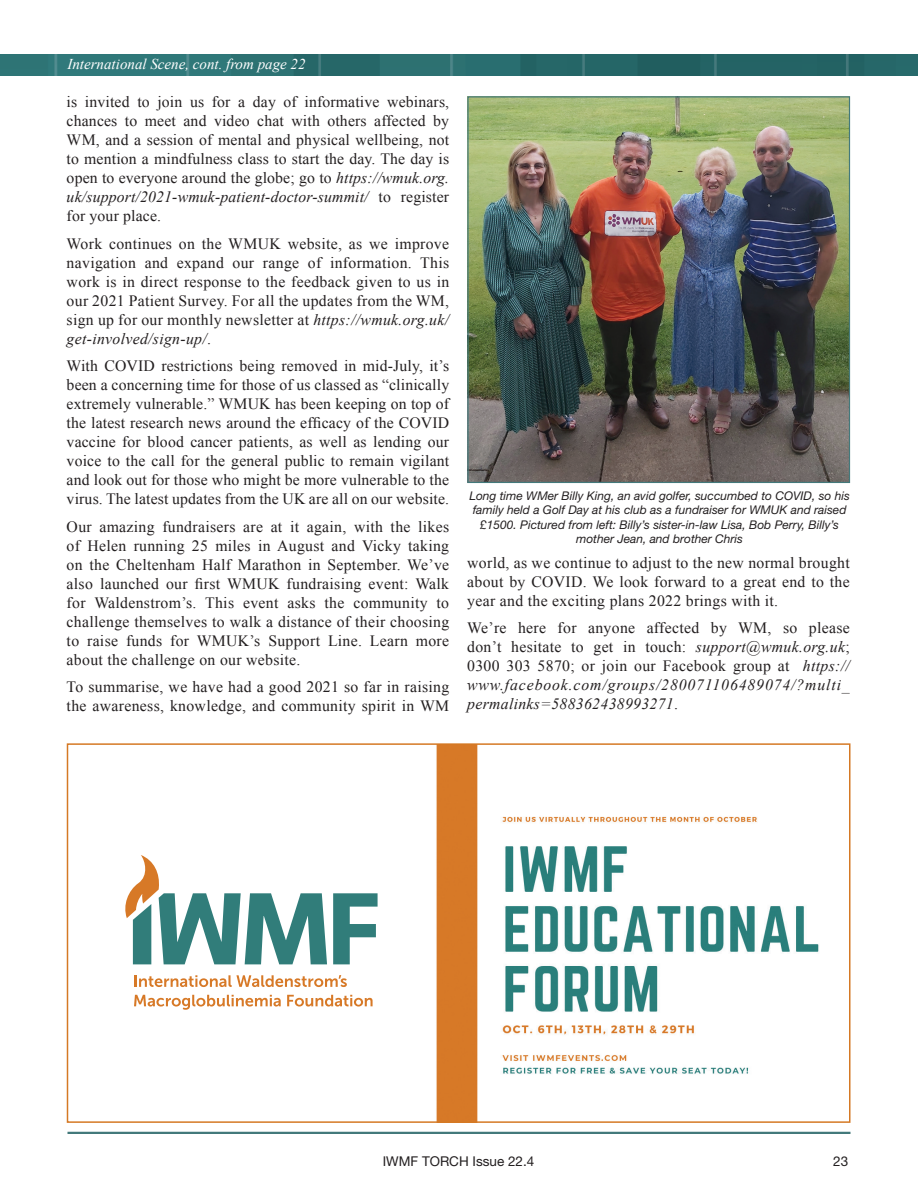
<style>
.page{position:relative;width:918px;height:1188px;background:#fff}
.page>*{position:absolute;margin:0;border:0;box-sizing:border-box;transform-origin:0 0}
.t1{font:15.75px/19px "Times New Roman";letter-spacing:.02em;color:#231f20;text-align:justify}
.iwmf_body_text{font:italic 15px "Times New Roman";color:#fff}
.t2{font:13.5px "Helvetica Neue LT Std";color:#231f20}
.t3{font:italic 12px/14.4px "Helvetica Neue LT Std";color:#231f20;text-align:center}
.s1{font-style:italic}
</style>
<div class="page">
<hr style="left:68px;top:1132px;width:782px;height:2px;background:#43797b">
<img style="left:1px;top:54px;width:917px;height:21px">
<svg style="left:0;top:54px;width:1px;height:21px"></svg>
<img style="left:469px;top:98px;width:379px;height:383px">
<div style="left:467px;top:96px;width:383px;height:387px;border:1px solid #43797b"></div>
<img style="left:436px;top:746px;width:383px;height:374px">
<div style="left:67px;top:743px;width:783px;height:380px;border:2px solid #d57924"></div>
<svg style="left:134px;top:975px;width:213px;height:12px"></svg>
<svg style="left:134px;top:995px;width:147px;height:15px"></svg>
<svg style="left:287px;top:995px;width:86px;height:12px"></svg>
<svg style="left:333px;top:893px;width:45px;height:71px"></svg>
<svg style="left:125px;top:855px;width:202px;height:109px"></svg>
<p class="iwmf_body_text" style="left:68px;top:54px;width:240px">International Scene, cont. from page 22</p>
<p class="t1" style="left:67px;top:92px;width:384px">is invited to join us for a day of informative webinars, chances to meet and video chat with others affected by WM, and a session of mental and physical wellbeing, not to mention a mindfulness class to start the day. The day is open to everyone around the globe; go to <span class="s1">https://wmuk.org. uk/support/2021-wmuk-patient-doctor-summit/</span> to register for your place.</p>
<p class="t1" style="left:67px;top:234px;width:384px">Work continues on the WMUK website, as we improve navigation and expand our range of information. This work is in direct response to the feedback given to us in our 2021 Patient Survey. For all the updates from the WM, sign up for our monthly newsletter at <span class="s1">https://wmuk.org.uk/ get-involved/sign-up/</span>.</p>
<p class="t1" style="left:67px;top:356px;width:384px">With COVID restrictions being removed in mid-July, it’s been a concerning time for those of us classed as “clinically extremely vulnerable.” WMUK has been keeping on top of the latest research news around the efficacy of the COVID vaccine for blood cancer patients, as well as lending our voice to the call for the general public to remain vigilant and look out for those who might be more vulnerable to the virus. The latest updates from the UK are all on our website.</p>
<p class="t1" style="left:67px;top:517px;width:384px">Our amazing fundraisers are at it again, with the likes of Helen running 25 miles in August and Vicky taking on the Cheltenham Half Marathon in September. We’ve also launched our first WMUK fundraising event: Walk for Waldenstrom’s. This event asks the community to challenge themselves to walk a distance of their choosing to raise funds for WMUK’s Support Line. Learn more about the challenge on our website.</p>
<p class="t1" style="left:67px;top:677px;width:384px">To summarise, we have had a good 2021 so far in raising the awareness, knowledge, and community spirit in WM</p>
<p class="t3" style="left:469px;top:488px;width:382px">Long time WMer Billy King, an avid golfer, succumbed to COVID, so his family held a Golf Day at his club as a fundraiser for WMUK and raised £1500. Pictured from left: Billy’s sister-in-law Lisa, Bob Perry, Billy’s mother Jean, and brother Chris</p>
<p class="t1" style="left:467px;top:553px;width:384px">world, as we continue to adjust to the new normal brought about by COVID. We look forward to a great end to the year and the exciting plans 2022 brings with it.</p>
<p class="t1" style="left:467px;top:618px;width:384px">We’re here for anyone affected by WM, so please don’t hesitate to get in touch: <span class="s1">support@wmuk.org.uk</span>; 0300 303 5870; or join our Facebook group at <span class="s1">https:// www.facebook.com/groups/280071106489074/?multi_ permalinks=588362438993271</span>.</p>
<p class="t2" style="left:383px;top:1153px;width:153px">IWMF TORCH Issue 22.4</p>
<p class="t2" style="left:833px;top:1153px;width:17px">23</p>
</div>
